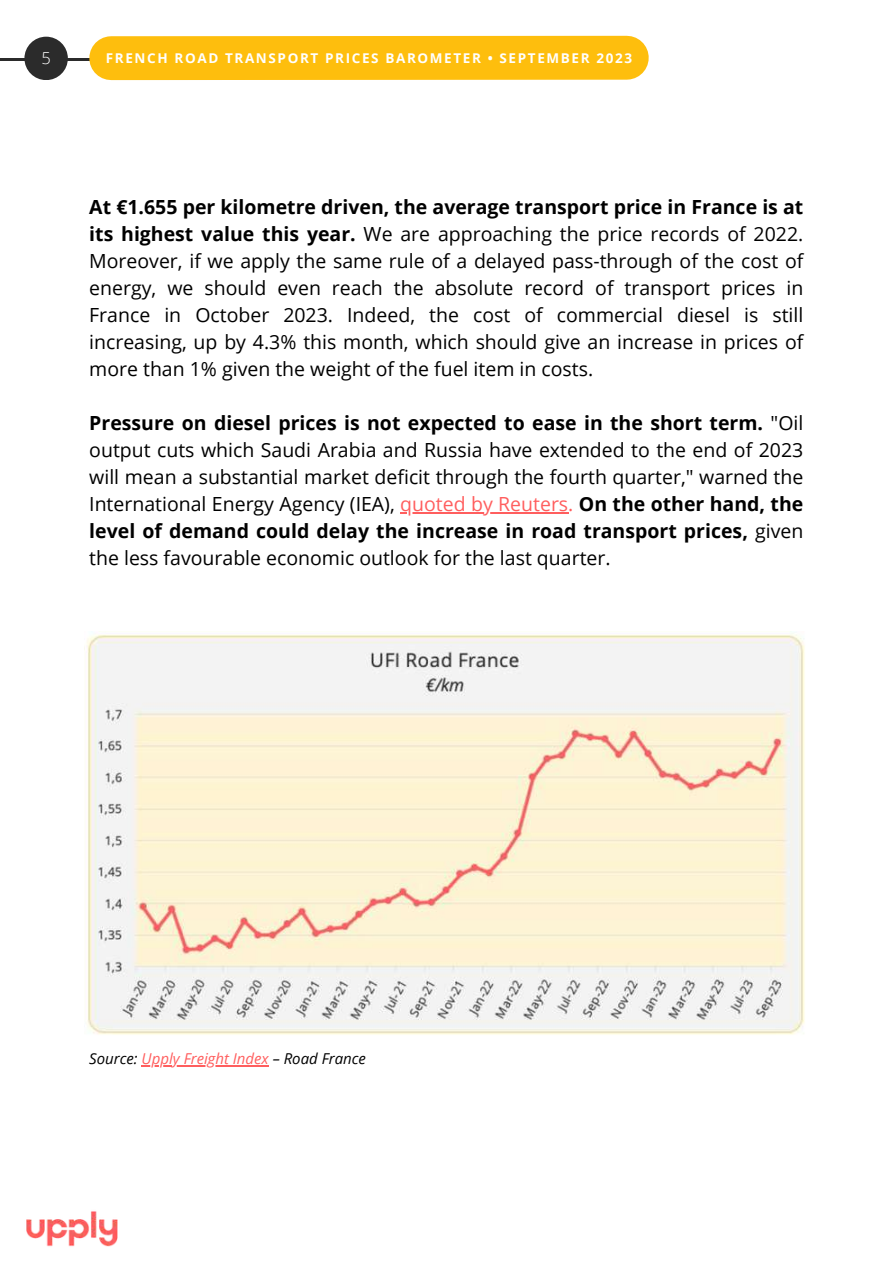
<style>
.page{position:relative;width:893px;height:1264px;background:#fff}
.page>*{position:absolute;margin:0;border:0;box-sizing:border-box;transform-origin:0 0}
.t1{font:19.5px/27px "Open Sans";color:#000;text-align:justify}
.t2{font:300 16.5px "Open Sans";color:#fff}
.t3{font:italic 15px "Open Sans";color:#000}
.t4{font:700 13.5px "Open Sans";letter-spacing:.12em;color:#fff}
.s1{font-weight:700}
.s2{color:#ff5e5e}
</style>
<div class="page">
<img style="left:26px;top:1211px;width:92px;height:36px">
<hr style="left:0;top:58px;width:119px;height:3px;background:#2b2b2b">
<div style="left:24px;top:37px;width:44px;height:43px;background:#2b2b2b;border-radius:50%"></div>
<img style="left:87px;top:633px;width:718px;height:402px">
<hr style="left:400px;top:512px;width:168px;height:1px;background:#ff5e5e">
<hr style="left:142px;top:1065px;width:127px;height:1px;background:#ff5e5e">
<div style="left:111px;top:36px;width:515px;height:44px;background:#febe0d"></div>
<p class="t2" style="left:41px;top:46px;width:11px">5</p>
<p class="t4" style="left:106px;top:48px;width:527px">FRENCH ROAD TRANSPORT PRICES BAROMETER • SEPTEMBER 2023</p>
<p class="t1" style="left:89px;top:193px;width:715px"><span class="s1">At €1.655 per kilometre driven, the average transport price in France is at its highest value this year.</span> We are approaching the price records of 2022.<br>Moreover, if we apply the same rule of a delayed pass-through of the cost of energy, we should even reach the absolute record of transport prices in France in October 2023. Indeed, the cost of commercial diesel is still increasing, up by 4.3% this month, which should give an increase in prices of more than 1% given the weight of the fuel item in costs.</p>
<p class="t1" style="left:89px;top:409px;width:715px"><span class="s1">Pressure on diesel prices is not expected to ease in the short term.</span> "Oil output cuts which Saudi Arabia and Russia have extended to the end of 2023 will mean a substantial market deficit through the fourth quarter," warned the International Energy Agency (IEA), <span class="s2">quoted by Reuters.</span> <span class="s1">On the other hand, the level of demand could delay the increase in road transport prices,</span> given the less favourable economic outlook for the last quarter.</p>
<p class="t3" style="left:89px;top:1047px;width:278px">Source: <span class="s2">Upply Freight Index</span> – Road France</p>
</div>
